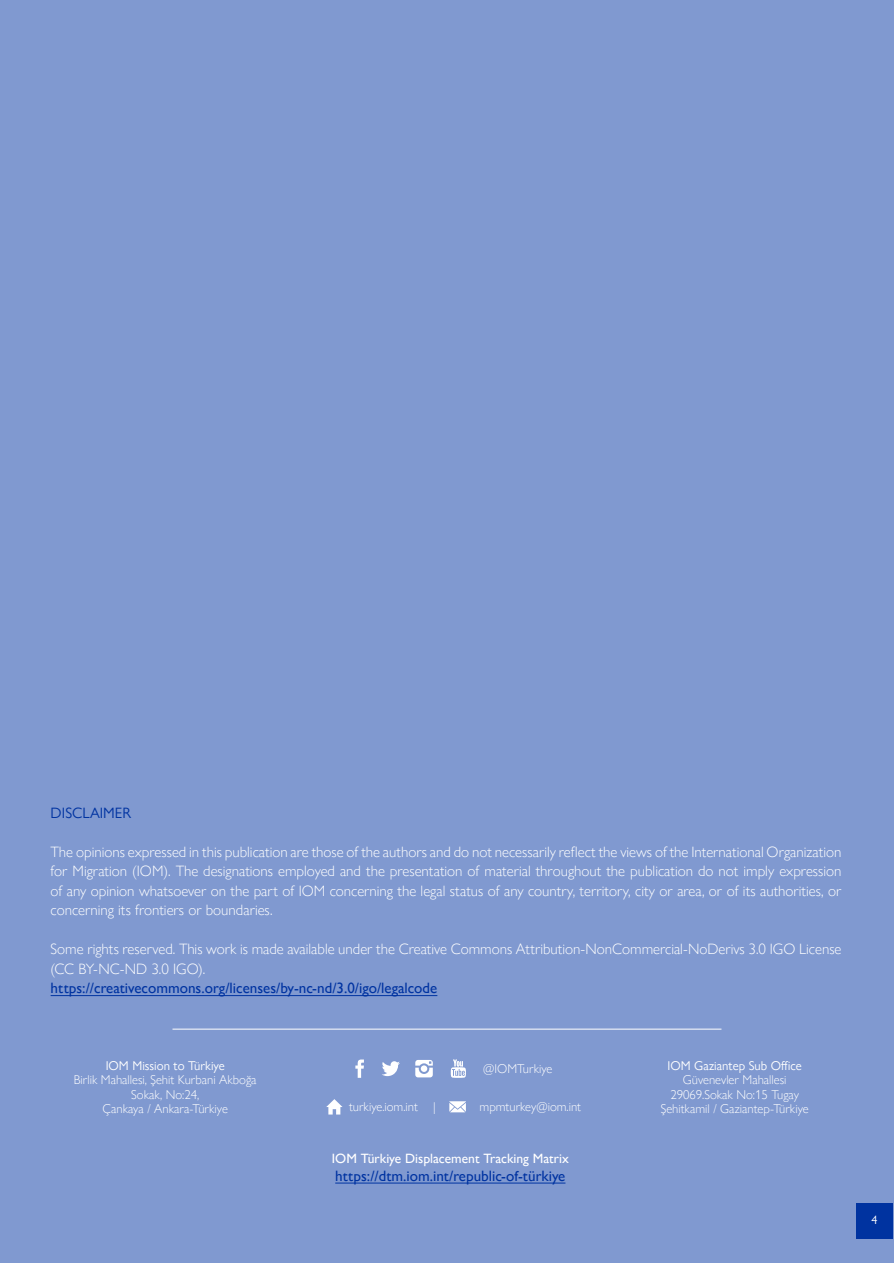
<style>
.page{position:relative;width:894px;height:1263px;background:#8099d0}
.page>*{position:absolute;margin:0;border:0;box-sizing:border-box;transform-origin:0 0}
.t1{font:300 15px/19.5px "Gill Sans Nova";color:#fff;text-align:justify}
.t2{font:500 15px "Gill Sans Nova";color:#0033a1}
.t3{font:15px "Gill Sans Nova";color:#0033a1}
.t4{font:500 13.5px "Gill Sans Nova";color:#fff}
.t5{font:300 12.75px/14.2px "Gill Sans Nova";color:#fff;text-align:center}
.t6{font:12.75px "Gill Sans Nova";color:#fff}
.t7{font:12px "Gill Sans Nova";color:#fff}
</style>
<div class="page">
<svg style="left:355px;top:1059px;width:9px;height:19px"></svg>
<svg style="left:382px;top:1061px;width:18px;height:15px"></svg>
<svg style="left:415px;top:1060px;width:18px;height:17px"></svg>
<svg style="left:451px;top:1059px;width:15px;height:19px"></svg>
<svg style="left:326px;top:1099px;width:17px;height:15px"></svg>
<svg style="left:449px;top:1101px;width:17px;height:11px"></svg>
<hr style="left:335px;top:1183px;width:230px;height:1px;background:#0033a1">
<div style="left:857px;top:1203px;width:36px;height:36px;background:#0033a0"></div>
<hr style="left:51px;top:995px;width:386px;height:1px;background:#0033a1">
<hr style="left:172px;top:1029px;width:550px;height:1px;background:#fff">
<p class="t3" style="left:51px;top:803px;width:82px">DISCLAIMER</p>
<p class="t1" style="left:51px;top:842px;width:792px">The opinions expressed in this publication are those of the authors and do not necessarily reflect the views of the International Organization for Migration (IOM). The designations employed and the presentation of material throughout the publication do not imply expression of any opinion whatsoever on the part of IOM concerning the legal status of any country, territory, city or area, or of its authorities, or concerning its frontiers or boundaries.</p>
<p class="t1" style="left:51px;top:939px;width:792px">Some rights reserved. This work is made available under the Creative Commons Attribution-NonCommercial-NoDerivs 3.0 IGO License (CC BY-NC-ND 3.0 IGO).</p>
<p class="t2" style="left:51px;top:979px;width:388px">https://creativecommons.org/licenses/by-nc-nd/3.0/igo/legalcode</p>
<p class="t6" style="left:106px;top:1058px;width:121px">IOM Mission to Türkiye</p>
<p class="t5" style="left:74px;top:1073px;width:184px">Birlik Mahallesi, Şehit Kurbani Akboğa<br>Sokak, No:24,</p>
<p class="t5" style="left:103px;top:1101px;width:127px">Çankaya / Ankara-Türkiye</p>
<p class="t5" style="left:483px;top:1061px;width:71px">@IOMTurkiye</p>
<p class="t5" style="left:349px;top:1099px;width:70px">turkiye.iom.int</p>
<p class="t5" style="left:433px;top:1099px;width:4px">|</p>
<p class="t5" style="left:480px;top:1099px;width:103px">mpmturkey@iom.int</p>
<p class="t4" style="left:332px;top:1150px;width:238px">IOM Türkiye Displacement Tracking Matrix</p>
<p class="t2" style="left:335px;top:1166px;width:232px">https://dtm.iom.int/republic-of-türkiye</p>
<p class="t6" style="left:668px;top:1058px;width:136px">IOM Gaziantep Sub Office</p>
<p class="t5" style="left:683px;top:1073px;width:105px">Güvenevler Mahallesi</p>
<p class="t5" style="left:670px;top:1087px;width:130px">29069.Sokak No:15 Tugay</p>
<p class="t5" style="left:661px;top:1101px;width:149px">Şehitkamil / Gaziantep-Türkiye</p>
<p class="t7" style="left:872px;top:1213px;width:7px">4</p>
</div>
